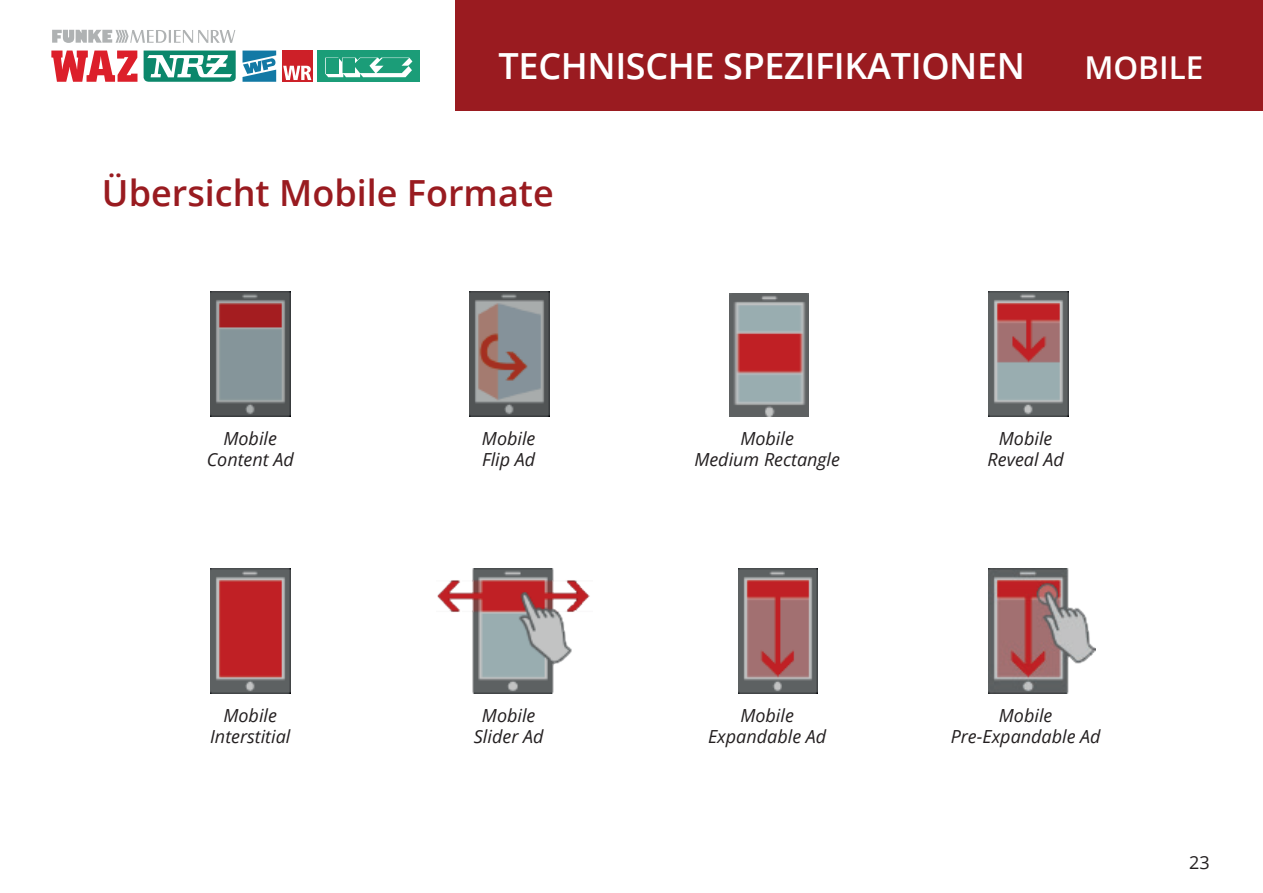
<style>
.page{position:relative;width:1263px;height:893px;background:#fff}
.page>*{position:absolute;margin:0;border:0;box-sizing:border-box;transform-origin:0 0}
.t1{font:600 36px "Open Sans";letter-spacing:-.01em;color:#fff}
.t2{font:600 36px "Open Sans";color:#991b20}
.t3{font:600 31.5px "Open Sans";color:#fff}
.t4{font:italic 18px/21px "Open Sans";color:#231f20;text-align:center}
.t5{font:18px "Open Sans";color:#231f20}
</style>
<div class="page">
<div style="left:455px;top:0;width:808px;height:111px;background:#9a1b20"></div>
<div style="left:318px;top:51px;width:102px;height:31px;background:#1b9d78"></div>
<div style="left:282px;top:51px;width:30px;height:31px;background:#cd2028"></div>
<svg style="left:283px;top:66px;width:28px;height:14px"></svg>
<svg style="left:325px;top:58px;width:87px;height:19px"></svg>
<svg style="left:242px;top:51px;width:34px;height:31px"></svg>
<svg style="left:51px;top:51px;width:86px;height:31px"></svg>
<svg style="left:144px;top:51px;width:92px;height:31px"></svg>
<svg style="left:52px;top:30px;width:183px;height:13px"></svg>
<img style="left:210px;top:292px;width:80px;height:124px">
<img style="left:738px;top:569px;width:80px;height:124px">
<img style="left:470px;top:292px;width:79px;height:124px">
<img style="left:210px;top:569px;width:80px;height:124px">
<img style="left:729px;top:293px;width:80px;height:123px">
<img style="left:989px;top:569px;width:106px;height:124px">
<img style="left:989px;top:292px;width:79px;height:124px">
<img style="left:437px;top:569px;width:153px;height:124px">
<h1 class="t1" style="left:499px;top:42px;width:528px">TECHNISCHE SPEZIFIKATIONEN</h1>
<h1 class="t2" style="left:102px;top:168px;width:453px">Übersicht Mobile Formate</h1>
<h2 class="t3" style="left:1084px;top:46px;width:120px">MOBILE</h2>
<p class="t4" style="left:207px;top:428px;width:88px">Mobile<br>Content Ad</p>
<p class="t4" style="left:482px;top:428px;width:55px;text-align:left">Mobile<br>Flip Ad</p>
<p class="t4" style="left:694px;top:428px;width:147px">Mobile<br>Medium Rectangle</p>
<p class="t4" style="left:988px;top:428px;width:78px">Mobile<br>Reveal Ad</p>
<p class="t4" style="left:210px;top:705px;width:82px">Mobile<br>Interstitial</p>
<p class="t4" style="left:474px;top:705px;width:71px">Mobile<br>Slider Ad</p>
<p class="t4" style="left:708px;top:705px;width:120px">Mobile<br>Expandable Ad</p>
<p class="t4" style="left:951px;top:705px;width:151px">Mobile<br>Pre-Expandable Ad</p>
<p class="t5" style="left:1189px;top:850px;width:22px">23</p>
</div>
